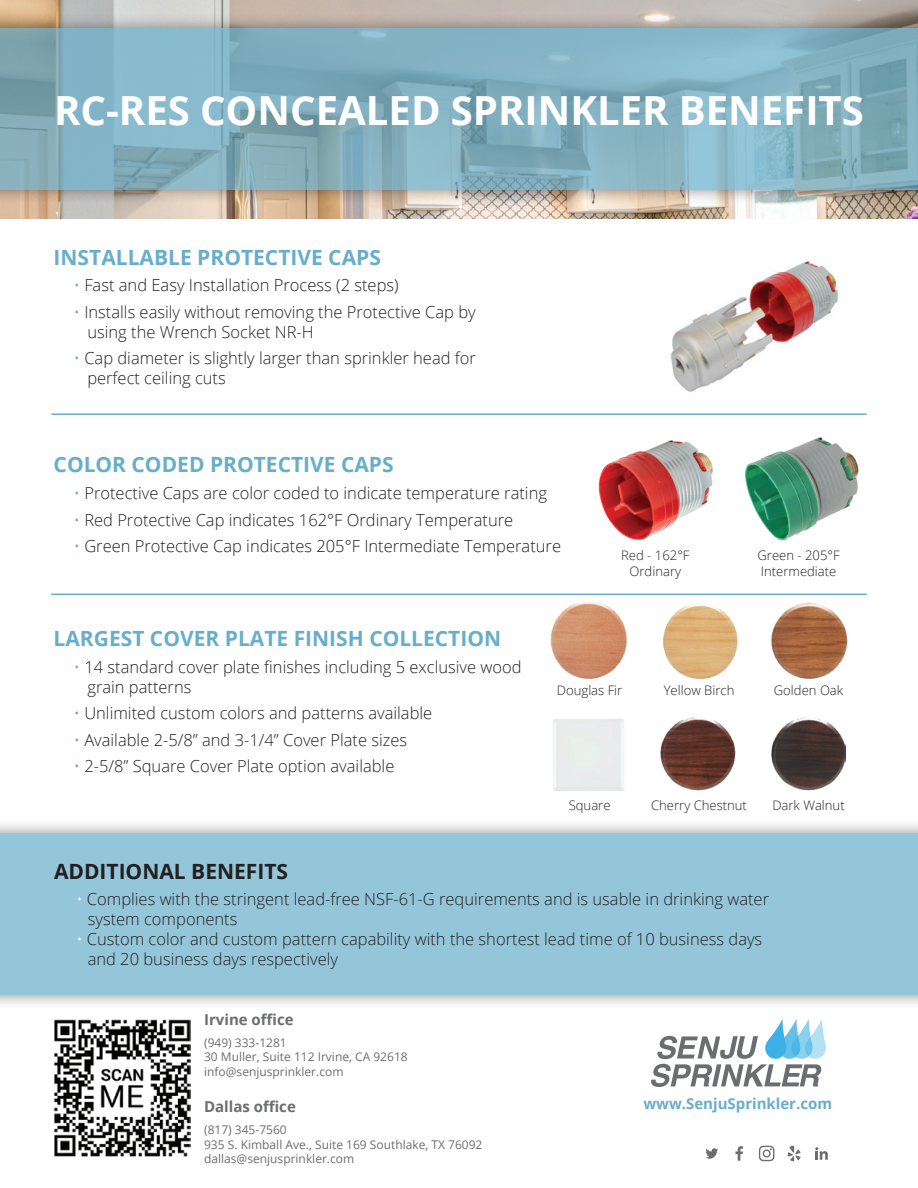
<style>
.page{position:relative;width:918px;height:1188px;background:#fff}
.page>*{position:absolute;margin:0;border:0;box-sizing:border-box;transform-origin:0 0}
.t1{font:700 40.2px "Open Sans";color:#fff}
.t2{font:700 21px "Open Sans";color:#67aecb}
.t3{font:700 21px "Open Sans";color:#231f20}
.t4{font:300 16.5px/19.8px "Open Sans";color:#231f20}
.t5{font:700 15px "Open Sans";color:#6c6d70}
.t6{font:700 15px "Open Sans";color:#67aecb}
.t7{font:300 13.05px/15.8px "Open Sans";color:#231f20;text-align:center}
.t8{font:12px/14.4px "Open Sans";color:#6c6d70}
.s1{color:#67aecb}
.s2{color:#fff}
</style>
<div class="page">
<img style="left:670px;top:261px;width:169px;height:131px">
<svg style="left:788px;top:1145px;width:13px;height:16px"></svg>
<svg style="left:705px;top:1148px;width:13px;height:11px"></svg>
<svg style="left:758px;top:1145px;width:17px;height:17px"></svg>
<svg style="left:735px;top:1146px;width:8px;height:15px"></svg>
<svg style="left:759px;top:1146px;width:15px;height:15px"></svg>
<svg style="left:815px;top:1147px;width:13px;height:13px"></svg>
<svg style="left:651px;top:1019px;width:175px;height:68px"></svg>
<img style="left:54px;top:1020px;width:137px;height:136px">
<img style="left:0;top:0;width:918px;height:218px">
<div style="left:0;top:13px;width:918px;height:192px;background:#231f20;opacity:.75"></div>
<svg style="left:0;top:29px;width:918px;height:161px;background:#82afbf"></svg>
<div style="left:0;top:818px;width:918px;height:192px;background:#231f20;opacity:.75"></div>
<div style="left:0;top:833px;width:918px;height:161px;background:#94c6da"></div>
<hr style="left:51px;top:594px;width:816px;height:1px;background:#67aecb">
<hr style="left:51px;top:413px;width:816px;height:2px;background:#67aecb">
<img style="left:745px;top:437px;width:114px;height:104px">
<img style="left:598px;top:440px;width:115px;height:100px">
<img style="left:551px;top:593px;width:78px;height:86px">
<img style="left:660px;top:717px;width:76px;height:74px">
<img style="left:660px;top:593px;width:78px;height:87px">
<img style="left:769px;top:593px;width:79px;height:86px">
<img style="left:771px;top:717px;width:75px;height:74px">
<h1 class="t1" style="left:54px;top:82px;width:811px">RC-RES CONCEALED SPRINKLER BENEFITS</h1>
<p class="t2" style="left:54px;top:242px;width:329px">INSTALLABLE PROTECTIVE CAPS</p>
<p class="t4" style="left:74px;top:275px;width:326px"><span class="s1">•</span> Fast and Easy Installation Process (2 steps)</p>
<p class="t4" style="left:87px;top:302px;width:390px;text-indent:-13px"><span class="s1">•</span> Installs easily without removing the Protective Cap by using the Wrench Socket NR-H</p>
<p class="t4" style="left:87px;top:348px;width:390px;text-indent:-13px"><span class="s1">•</span> Cap diameter is slightly larger than sprinkler head for perfect ceiling cuts</p>
<p class="t2" style="left:54px;top:450px;width:342px">COLOR CODED PROTECTIVE CAPS</p>
<p class="t4" style="left:74px;top:483px;width:475px"><span class="s1">•</span> Protective Caps are color coded to indicate temperature rating</p>
<p class="t4" style="left:74px;top:509px;width:441px"><span class="s1">•</span> Red Protective Cap indicates 162°F Ordinary Temperature</p>
<p class="t4" style="left:74px;top:536px;width:489px"><span class="s1">•</span> Green Protective Cap indicates 205°F Intermediate Temperature</p>
<p class="t7" style="left:621px;top:547px;width:70px">Red - 162°F<br>Ordinary</p>
<p class="t7" style="left:758px;top:547px;width:84px;text-align:left">Green - 205°F<br>Intermediate</p>
<p class="t2" style="left:54px;top:624px;width:449px">LARGEST COVER PLATE FINISH COLLECTION</p>
<p class="t4" style="left:87px;top:656px;width:436px;text-indent:-13px"><span class="s1">•</span> 14 standard cover plate finishes including 5 exclusive wood grain patterns</p>
<p class="t4" style="left:74px;top:703px;width:360px"><span class="s1">•</span> Unlimited custom colors and patterns available</p>
<p class="t4" style="left:74px;top:729px;width:335px"><span class="s1">•</span> Available 2-5/8” and 3-1/4” Cover Plate sizes</p>
<p class="t4" style="left:74px;top:756px;width:322px"><span class="s1">•</span> 2-5/8” Square Cover Plate option available</p>
<p class="t7" style="left:557px;top:682px;width:67px">Douglas Fir</p>
<p class="t7" style="left:664px;top:682px;width:72px">Yellow Birch</p>
<p class="t7" style="left:774px;top:682px;width:71px">Golden Oak</p>
<p class="t7" style="left:569px;top:797px;width:43px">Square</p>
<p class="t7" style="left:651px;top:797px;width:97px">Cherry Chestnut</p>
<p class="t7" style="left:772px;top:797px;width:74px">Dark Walnut</p>
<p class="t3" style="left:54px;top:856px;width:236px">ADDITIONAL BENEFITS</p>
<p class="t4" style="left:88px;top:889px;width:683px;text-indent:-11px"><span class="s2">•</span> Complies with the stringent lead-free NSF-61-G requirements and is usable in drinking water system components</p>
<p class="t4" style="left:88px;top:928px;width:676px;text-indent:-11px"><span class="s2">•</span> Custom color and custom pattern capability with the shortest lead time of 10 business days and 20 business days respectively</p>
<p class="t5" style="left:204px;top:1009px;width:91px">Irvine office</p>
<p class="t8" style="left:204px;top:1035px;width:205px">(949) 333-1281<br>30 Muller, Suite 112 Irvine, CA 92618 info@senjusprinkler.com</p>
<p class="t5" style="left:204px;top:1096px;width:93px">Dallas office</p>
<p class="t8" style="left:204px;top:1123px;width:280px">(817) 345-7560<br>935 S. Kimball Ave., Suite 169 Southlake, TX 76092 dallas@senjusprinkler.com</p>
<p class="t6" style="left:643px;top:1093px;width:190px">www.SenjuSprinkler.com</p>
</div>
